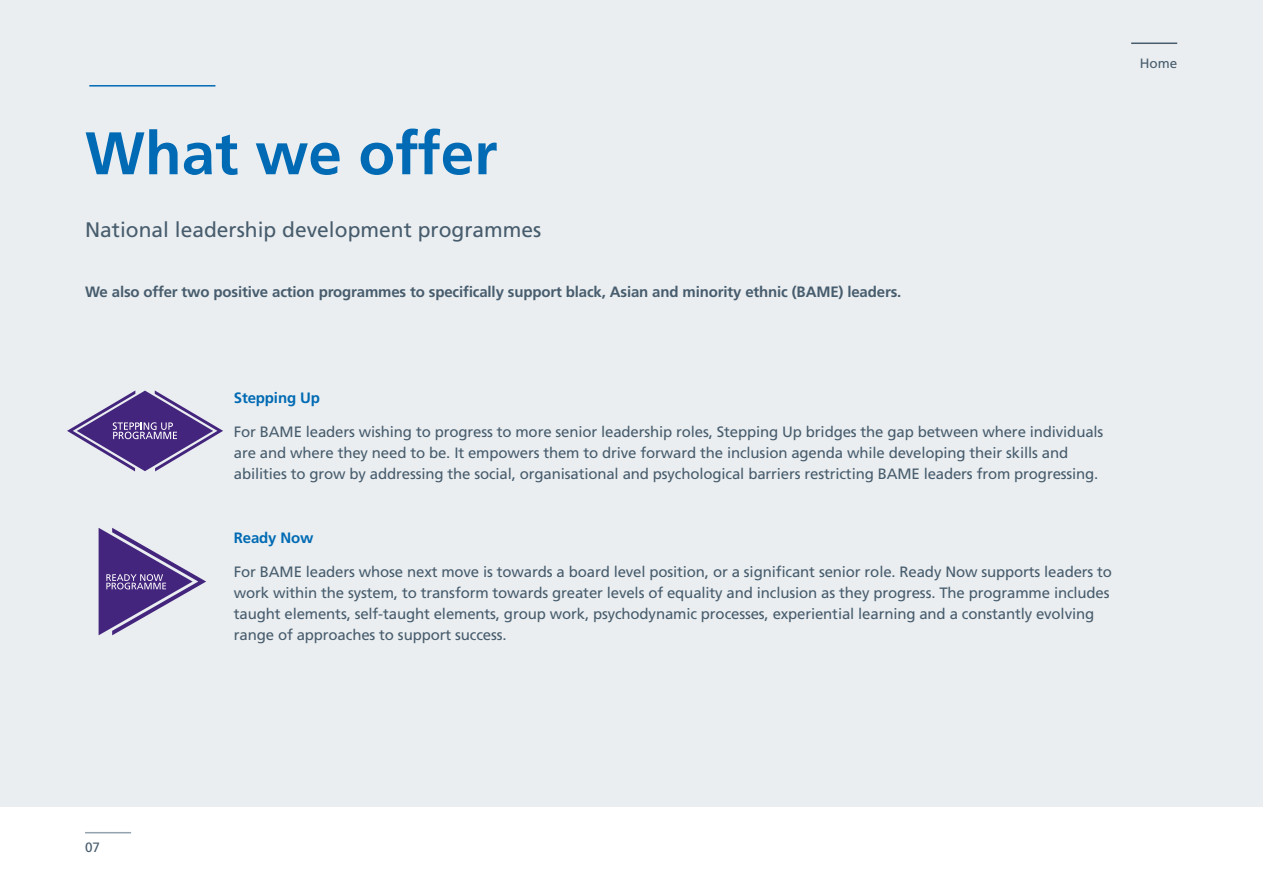
<style>
.page{position:relative;width:1263px;height:893px;background:#eaeef0}
.page>*{position:absolute;margin:0;border:0;box-sizing:border-box;transform-origin:0 0}
.t1{font:700 60px "Frutiger";color:#006ab4}
.t2{font:21px "Frutiger";color:#475c6d}
.t3{font:15px/21px "Frutiger";letter-spacing:-.01em;color:#475c6d}
.t4{font:700 15px "Frutiger";letter-spacing:-.01em;color:#475c6d}
.t5{font:700 15px "Frutiger";letter-spacing:-.01em;color:#006ab4}
.t6{font:13.5px "Frutiger";color:#475c6d}
</style>
<div class="page">
<div style="left:0;top:808px;width:1263px;height:85px;background:#fff"></div>
<hr style="left:85px;top:832px;width:46px;height:1px;background:#95a3ae">
<hr style="left:89px;top:85px;width:126px;height:2px;background:#006ab4">
<hr style="left:1131px;top:43px;width:46px;height:1px;background:#475c6d">
<svg style="left:99px;top:528px;width:107px;height:107px"></svg>
<svg style="left:67px;top:390px;width:156px;height:81px"></svg>
<h1 class="t1" style="left:85px;top:118px;width:414px">What we offer</h1>
<h2 class="t2" style="left:85px;top:218px;width:458px">National leadership development programmes</h2>
<p class="t4" style="left:85px;top:283px;width:818px">We also offer two positive action programmes to specifically support black, Asian and minority ethnic (BAME) leaders.</p>
<p class="t6" style="left:1140px;top:55px;width:39px">Home</p>
<p class="t5" style="left:234px;top:389px;width:88px">Stepping Up</p>
<p class="t3" style="left:234px;top:421px;width:871px">For BAME leaders wishing to progress to more senior leadership roles, Stepping Up bridges the gap between where individuals are and where they need to be. It empowers them to drive forward the inclusion agenda while developing their skills and abilities to grow by addressing the social, organisational and psychological barriers restricting BAME leaders from progressing.</p>
<p class="t5" style="left:234px;top:529px;width:81px">Ready Now</p>
<p class="t3" style="left:234px;top:561px;width:880px">For BAME leaders whose next move is towards a board level position, or a significant senior role. Ready Now supports leaders to work within the system, to transform towards greater levels of equality and inclusion as they progress. The programme includes taught elements, self-taught elements, group work, psychodynamic processes, experiential learning and a constantly evolving range of approaches to support success.</p>
<p class="t6" style="left:85px;top:840px;width:17px">07</p>
</div>
